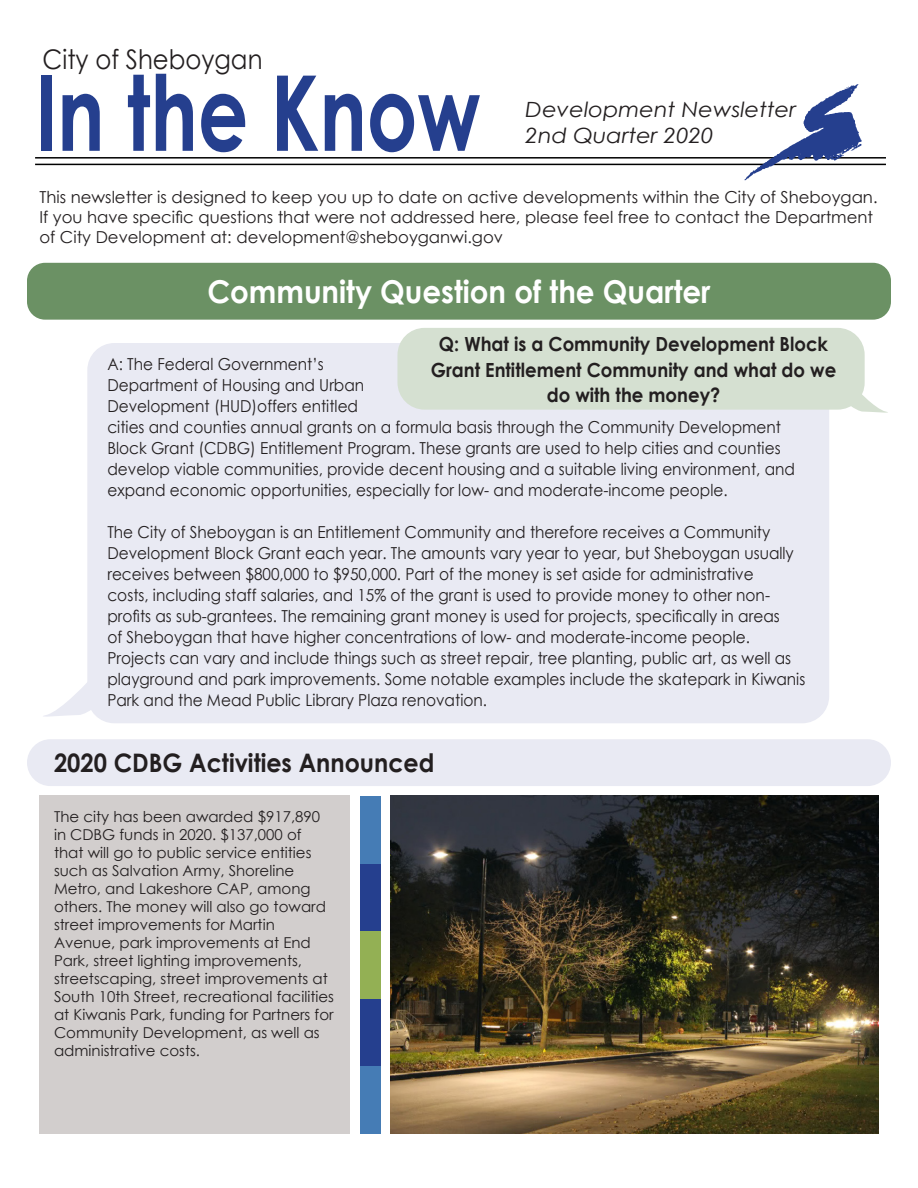
<style>
.page{position:relative;width:918px;height:1188px;background:#fff}
.page>*{position:absolute;margin:0;border:0;box-sizing:border-box;transform-origin:0 0}
.t1{font:700 104.7px "Century Gothic";color:#253f8e;scale:.75 1}
.t2{font:700 31.5px "Century Gothic";color:#fff;scale:.93 1}
.t3{font:27px "Century Gothic";color:#231f20;scale:.9 1}
.t4{font:700 25.5px "Century Gothic";color:#231f20;scale:.93 1}
.t5{font:italic 21px "Century Gothic";color:#231f20;scale:1.07 1}
.t6{font:700 19.5px/25.5px "Century Gothic";color:#231f20;text-align:center;scale:.93 1}
.t7{font:16.5px/21px "Century Gothic";color:#231f20;scale:.93 1}
.t8{font:16.5px/19.8px "Century Gothic";color:#231f20}
.t9{font:15px/18px "Century Gothic";color:#231f20}
</style>
<div class="page">
<div style="left:39px;top:796px;width:311px;height:338px;background:#d2cecd"></div>
<div style="left:360px;top:864px;width:21px;height:67px;background:#253f8e"></div>
<div style="left:360px;top:999px;width:21px;height:67px;background:#253f8e"></div>
<div style="left:360px;top:931px;width:21px;height:68px;background:#93b054"></div>
<div style="left:360px;top:796px;width:21px;height:68px;background:#457cb5"></div>
<div style="left:360px;top:1066px;width:21px;height:68px;background:#457cb5"></div>
<div style="left:27px;top:263px;width:864px;height:57px;background:#6b9164;border-radius:18px"></div>
<img style="left:391px;top:796px;width:488px;height:338px">
<div style="left:27px;top:739px;width:864px;height:47px;background:#e9eaf3;border-radius:23px"></div>
<hr style="left:35px;top:157px;width:851px;height:2px;background:#000">
<hr style="left:35px;top:164px;width:851px;height:1px;background:#000">
<svg style="left:744px;top:84px;width:118px;height:97px"></svg>
<div style="left:87px;top:343px;width:742px;height:380px;background:#e9eaf3;border-radius:27px"></div>
<svg style="left:43px;top:683px;width:51px;height:34px"></svg>
<div style="left:397px;top:328px;width:468px;height:82px;background:#d5e0d1;border-radius:27px"></div>
<svg style="left:841px;top:387px;width:47px;height:26px"></svg>
<p class="t3" style="left:43px;top:41px;width:246px">City of Sheboygan</p>
<p class="t1" style="left:35px;top:33px;width:595px">In the Know</p>
<p class="t5" style="left:526px;top:95px;width:254px">Development Newsletter</p>
<p class="t5" style="left:526px;top:120px;width:177px">2nd Quarter 2020</p>
<p class="t8" style="left:39px;top:187px;width:840px">This newsletter is designed to keep you up to date on active developments within the City of Sheboygan.<br>If you have specific questions that were not addressed here, please feel free to contact the Department of City Development at: development@sheboyganwi.gov</p>
<p class="t2" style="left:207px;top:268px;width:543px">Community Question of the Quarter</p>
<p class="t6" style="left:431px;top:331px;width:438px">Q: What is a Community Development Block<br>Grant Entitlement Community and what do we do with the money?</p>
<p class="t7" style="left:107px;top:354px;width:741px">A: The Federal Government’s<br>Department of Housing and Urban<br>Development (HUD)offers entitled<br>cities and counties annual grants on a formula basis through the Community Development Block Grant (CDBG) Entitlement Program. These grants are used to help cities and counties develop viable communities, provide decent housing and a suitable living environment, and expand economic opportunities, especially for low- and moderate-income people.</p>
<p class="t7" style="left:107px;top:522px;width:752px">The City of Sheboygan is an Entitlement Community and therefore receives a Community Development Block Grant each year. The amounts vary year to year, but Sheboygan usually receives between $800,000 to $950,000. Part of the money is set aside for administrative<br>costs, including staff salaries, and 15% of the grant is used to provide money to other non&shy;profits as sub-grantees. The remaining grant money is used for projects, specifically in areas<br>of Sheboygan that have higher concentrations of low- and moderate-income people.<br>Projects can vary and include things such as street repair, tree planting, public art, as well as playground and park improvements. Some notable examples include the skatepark in Kiwanis Park and the Mead Public Library Plaza renovation.</p>
<p class="t4" style="left:54px;top:744px;width:411px">2020 CDBG Activities Announced</p>
<p class="t9" style="left:54px;top:807px;width:282px">The city has been awarded $917,890 in CDBG funds in 2020. $137,000 of that will go to public service entities such as Salvation Army, Shoreline Metro, and Lakeshore CAP, among others. The money will also go toward street improvements for Martin Avenue, park improvements at End Park, street lighting improvements, streetscaping, street improvements at South 10th Street, recreational facilities at Kiwanis Park, funding for Partners for Community Development, as well as administrative costs.</p>
</div>
